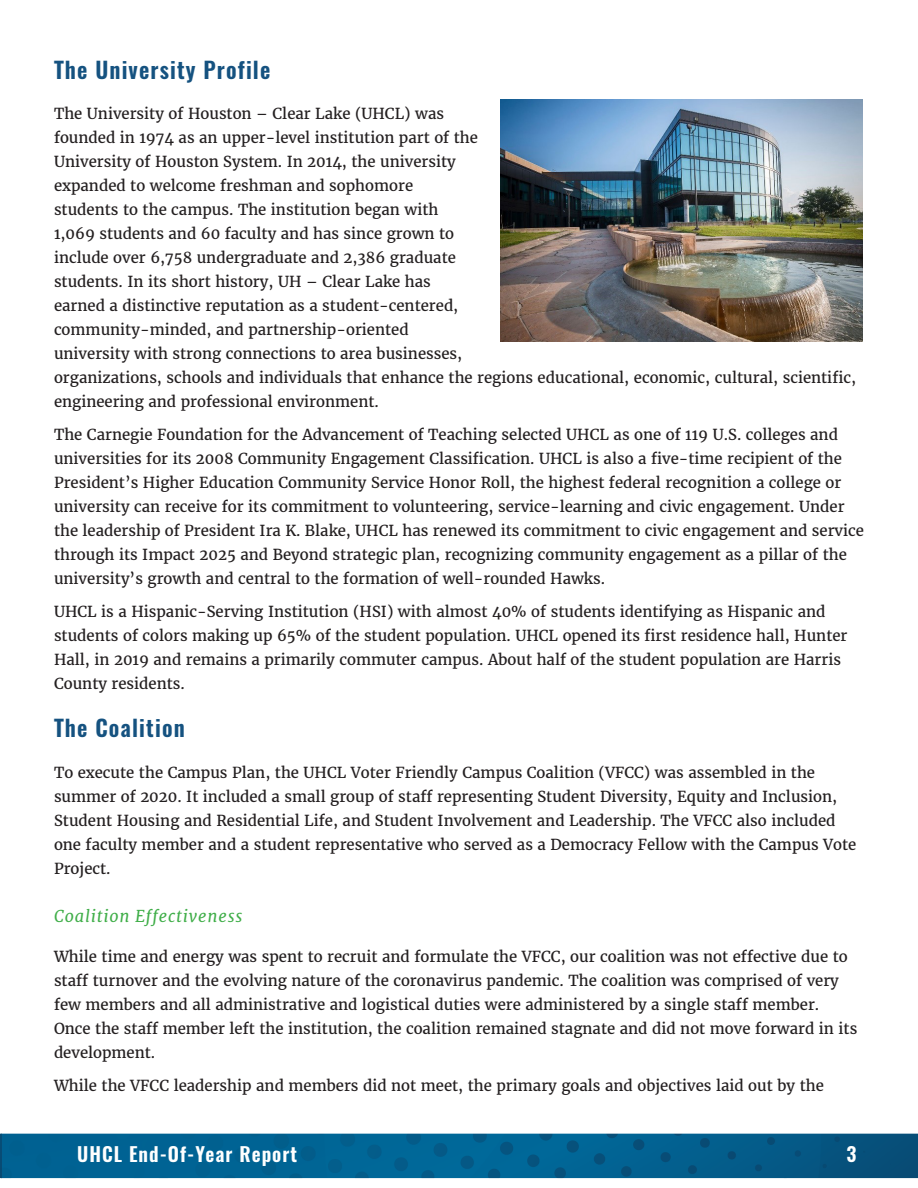
<style>
.page{position:relative;width:918px;height:1188px;background:#fff}
.page>*{position:absolute;margin:0;border:0;box-sizing:border-box;transform-origin:0 0}
.t1{font:600 22.5px "Oswald";letter-spacing:.05em;color:#155280}
.t2{font:600 19.5px "Oswald";letter-spacing:.05em;color:#fff}
.t3{font:italic 16.5px "Merriweather";letter-spacing:.05em;color:#40ae49}
.t4{font:15px/24px "Merriweather";color:#231f20}
</style>
<div class="page">
<img style="left:0;top:341px;width:918px;height:838px">
<img style="left:500px;top:99px;width:363px;height:242px">
<h3 class="t1" style="left:54px;top:54px;width:218px">The University Profile</h3>
<p class="t4" style="left:54px;top:102px;width:426px">The University of Houston – Clear Lake (UHCL) was founded in 1974 as an upper-level institution part of the University of Houston System. In 2014, the university expanded to welcome freshman and sophomore students to the campus. The institution began with 1,069 students and 60 faculty and has since grown to include over 6,758 undergraduate and 2,386 graduate students. In its short history, UH – Clear Lake has earned a distinctive reputation as a student-centered, community-minded, and partnership-oriented</p>
<p class="t4" style="left:54px;top:342px;width:804px">university with strong connections to area businesses,<br>organizations, schools and individuals that enhance the regions educational, economic, cultural, scientific, engineering and professional environment.</p>
<p class="t4" style="left:54px;top:423px;width:811px">The Carnegie Foundation for the Advancement of Teaching selected UHCL as one of 119 U.S. colleges and universities for its 2008 Community Engagement Classification. UHCL is also a five-time recipient of the President’s Higher Education Community Service Honor Roll, the highest federal recognition a college or university can receive for its commitment to volunteering, service-learning and civic engagement. Under the leadership of President Ira K. Blake, UHCL has renewed its commitment to civic engagement and service through its Impact 2025 and Beyond strategic plan, recognizing community engagement as a pillar of the university’s growth and central to the formation of well-rounded Hawks.</p>
<p class="t4" style="left:54px;top:600px;width:795px">UHCL is a Hispanic-Serving Institution (HSI) with almost 40% of students identifying as Hispanic and students of colors making up 65% of the student population. UHCL opened its first residence hall, Hunter<br>Hall, in 2019 and remains a primarily commuter campus. About half of the student population are Harris</p>
<p class="t4" style="left:54px;top:672px;width:132px">County residents.</p>
<h3 class="t1" style="left:54px;top:712px;width:132px">The Coalition</h3>
<p class="t4" style="left:54px;top:760px;width:804px">To execute the Campus Plan, the UHCL Voter Friendly Campus Coalition (VFCC) was assembled in the summer of 2020. It included a small group of staff representing Student Diversity, Equity and Inclusion, Student Housing and Residential Life, and Student Involvement and Leadership. The VFCC also included one faculty member and a student representative who served as a Democracy Fellow with the Campus Vote Project.</p>
<p class="t3" style="left:54px;top:905px;width:190px">Coalition Effectiveness</p>
<p class="t4" style="left:54px;top:945px;width:805px">While time and energy was spent to recruit and formulate the VFCC, our coalition was not effective due to staff turnover and the evolving nature of the coronavirus pandemic. The coalition was comprised of very few members and all administrative and logistical duties were administered by a single staff member.<br>Once the staff member left the institution, the coalition remained stagnate and did not move forward in its development.</p>
<p class="t4" style="left:54px;top:1074px;width:771px">While the VFCC leadership and members did not meet, the primary goals and objectives laid out by the</p>
<h2 class="t2" style="left:77px;top:1141px;width:221px">UHCL End-Of-Year Report</h2>
<h2 class="t2" style="left:846px;top:1141px;width:11px">3</h2>
</div>
